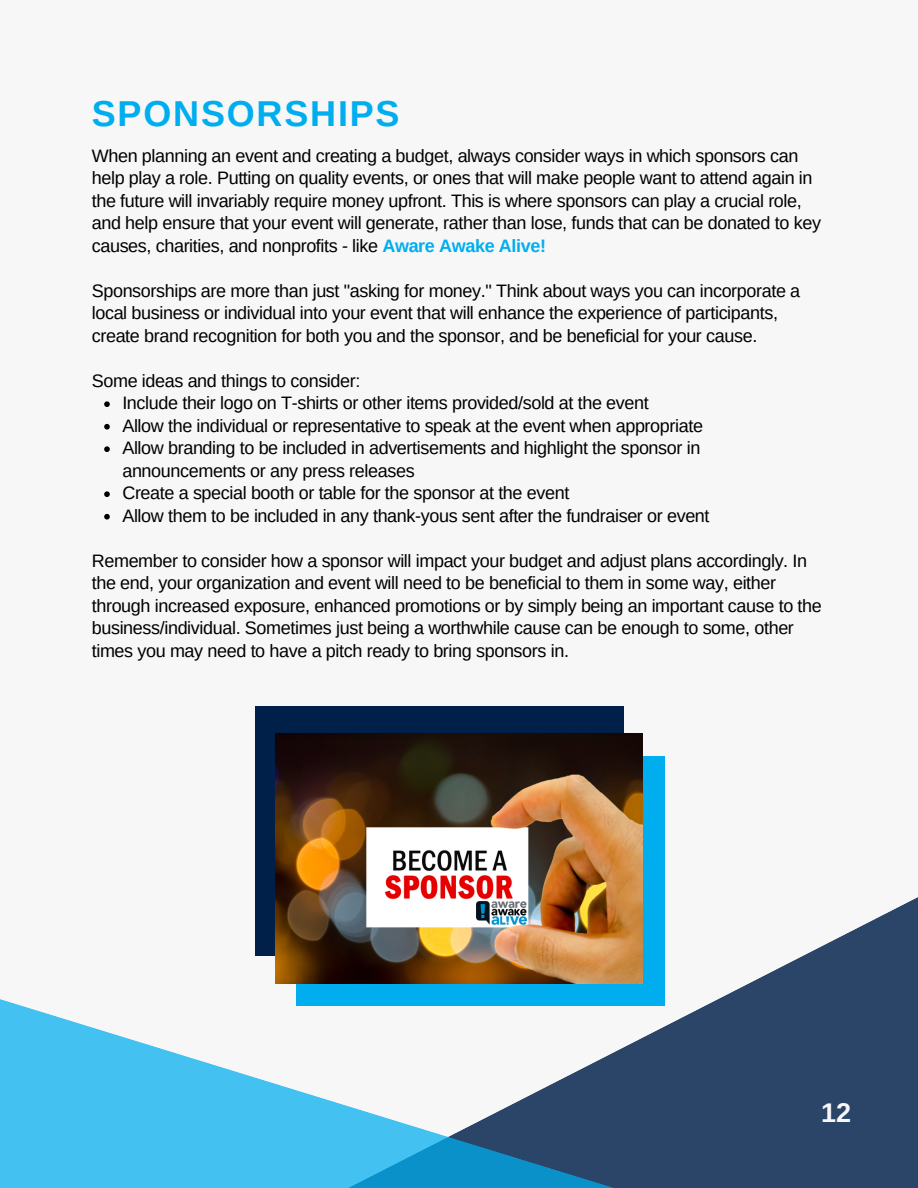
<style>
.page{position:relative;width:918px;height:1188px;background:#f7f7f7}
.page>*{position:absolute;margin:0;border:0;box-sizing:border-box;transform-origin:0 0}
.t1{font:700 36px "Arimo";letter-spacing:.05em;color:#00aeef}
.t2{font:700 27px "Arimo";color:#f7f7f7}
.t3{font:18px/22.5px "Arimo";letter-spacing:-.02em;color:#000}
.s1{font-weight:700;color:#00aeef}
</style>
<div class="page">
<svg style="left:779px;top:897px;width:139px;height:291px;background:#445b79"></svg>
<svg style="left:0;top:968px;width:788px;height:220px"></svg>
<div style="left:255px;top:706px;width:369px;height:250px;background:#002049"></div>
<svg style="left:104px;top:401px;width:6px;height:6px"></svg>
<svg style="left:104px;top:424px;width:6px;height:6px"></svg>
<svg style="left:104px;top:446px;width:6px;height:6px"></svg>
<svg style="left:104px;top:491px;width:6px;height:6px"></svg>
<svg style="left:104px;top:514px;width:6px;height:6px"></svg>
<div style="left:296px;top:756px;width:369px;height:250px;background:#00aeef"></div>
<img style="left:275px;top:734px;width:367px;height:249px">
<img style="left:477px;top:902px;width:49px;height:22px">
<h1 class="t1" style="left:92px;top:93px;width:309px">SPONSORSHIPS</h1>
<p class="t3" style="left:92px;top:144px;width:731px">When planning an event and creating a budget, always consider ways in which sponsors can help play a role. Putting on quality events, or ones that will make people want to attend again in the future will invariably require money upfront. This is where sponsors can play a crucial role, and help ensure that your event will generate, rather than lose, funds that can be donated to key causes, charities, and nonprofits - like <span class="s1">Aware Awake Alive!</span></p>
<p class="t3" style="left:92px;top:279px;width:710px">Sponsorships are more than just "asking for money." Think about ways you can incorporate a local business or individual into your event that will enhance the experience of participants, create brand recognition for both you and the sponsor, and be beneficial for your cause.</p>
<p class="t3" style="left:92px;top:369px;width:270px">Some ideas and things to consider:</p>
<p class="t3" style="left:122px;top:392px;width:589px">Include their logo on T-shirts or other items provided/sold at the event<br>Allow the individual or representative to speak at the event when appropriate Allow branding to be included in advertisements and highlight the sponsor in announcements or any press releases<br>Create a special booth or table for the sponsor at the event<br>Allow them to be included in any thank-yous sent after the fundraiser or event</p>
<p class="t3" style="left:92px;top:549px;width:732px">Remember to consider how a sponsor will impact your budget and adjust plans accordingly. In the end, your organization and event will need to be beneficial to them in some way, either through increased exposure, enhanced promotions or by simply being an important cause to the business/individual. Sometimes just being a worthwhile cause can be enough to some, other times you may need to have a pitch ready to bring sponsors in.</p>
<h2 class="t2" style="left:821px;top:1097px;width:32px">12</h2>
</div>
